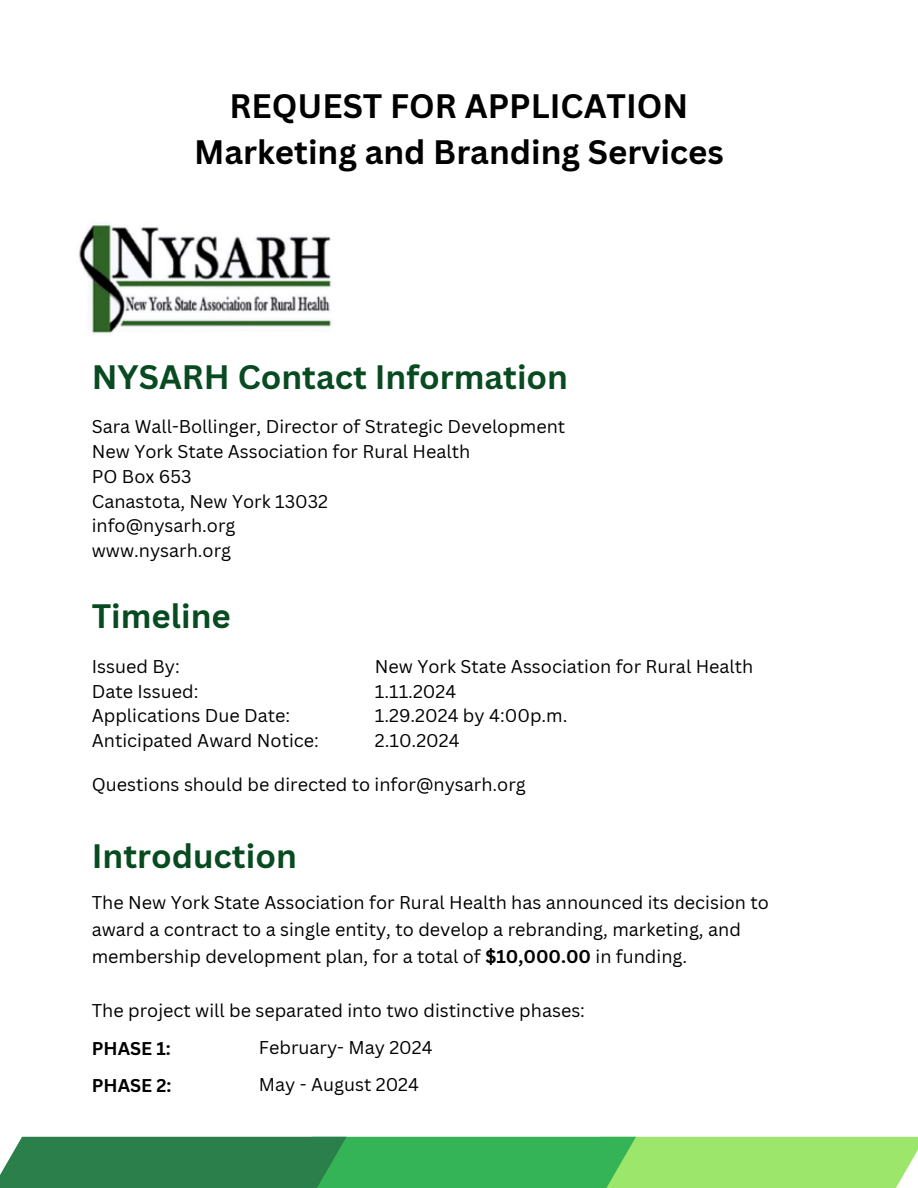
<style>
.page{position:relative;width:918px;height:1188px;background:#fff}
.page>*{position:absolute;margin:0;border:0;box-sizing:border-box;transform-origin:0 0}
.t1{font:700 33px "Canva Sans";color:#000}
.t2{font:700 33px "Canva Sans";color:#084b21}
.t3{font:18px/27px "Canva Sans";color:#000}
.t4{font:700 18px "Canva Sans";color:#000}
.s1{font-weight:700}
</style>
<div class="page">
<div style="left:571px;top:1137px;width:347px;height:51px;background:#9de66c"></div>
<div style="left:282px;top:1137px;width:354px;height:51px;background:#34b456"></div>
<div style="left:0;top:1137px;width:347px;height:51px;background:#2a7f4a"></div>
<img style="left:79px;top:223px;width:253px;height:111px">
<p class="t1" style="left:230px;top:83px;width:460px">REQUEST FOR APPLICATION</p>
<p class="t1" style="left:194px;top:129px;width:531px">Marketing and Branding Services</p>
<p class="t2" style="left:92px;top:354px;width:478px">NYSARH Contact Information</p>
<p class="t3" style="left:92px;top:413px;width:475px">Sara Wall-Bollinger, Director of Strategic Development</p>
<p class="t3" style="left:92px;top:438px;width:380px">New York State Association for Rural Health</p>
<p class="t3" style="left:92px;top:462px;width:101px">PO Box 653</p>
<p class="t3" style="left:92px;top:487px;width:238px">Canastota, New York 13032</p>
<p class="t3" style="left:92px;top:512px;width:145px">info@nysarh.org</p>
<p class="t3" style="left:92px;top:537px;width:141px">www.nysarh.org</p>
<p class="t2" style="left:92px;top:593px;width:141px">Timeline</p>
<p class="t3" style="left:92px;top:652px;width:89px">Issued By:</p>
<p class="t3" style="left:92px;top:677px;width:108px">Date Issued:</p>
<p class="t3" style="left:92px;top:702px;width:200px">Applications Due Date:</p>
<p class="t3" style="left:92px;top:727px;width:229px">Anticipated Award Notice:</p>
<p class="t3" style="left:375px;top:652px;width:380px">New York State Association for Rural Health</p>
<p class="t3" style="left:375px;top:677px;width:83px">1.11.2024</p>
<p class="t3" style="left:375px;top:702px;width:194px">1.29.2024 by 4:00p.m.</p>
<p class="t3" style="left:375px;top:727px;width:86px">2.10.2024</p>
<p class="t3" style="left:92px;top:770px;width:436px">Questions should be directed to infor@nysarh.org</p>
<p class="t2" style="left:92px;top:833px;width:206px">Introduction</p>
<p class="t3" style="left:92px;top:888px;width:679px">The New York State Association for Rural Health has announced its decision to award a contract to a single entity, to develop a rebranding, marketing, and membership development plan, for a total of <span class="s1">$10,000.00</span> in funding.</p>
<p class="t3" style="left:92px;top:996px;width:495px">The project will be separated into two distinctive phases:</p>
<p class="t4" style="left:92px;top:1036px;width:81px">PHASE 1:</p>
<p class="t3" style="left:259px;top:1033px;width:175px">February- May 2024</p>
<p class="t4" style="left:92px;top:1073px;width:81px">PHASE 2:</p>
<p class="t3" style="left:259px;top:1071px;width:162px">May - August 2024</p>
</div>
